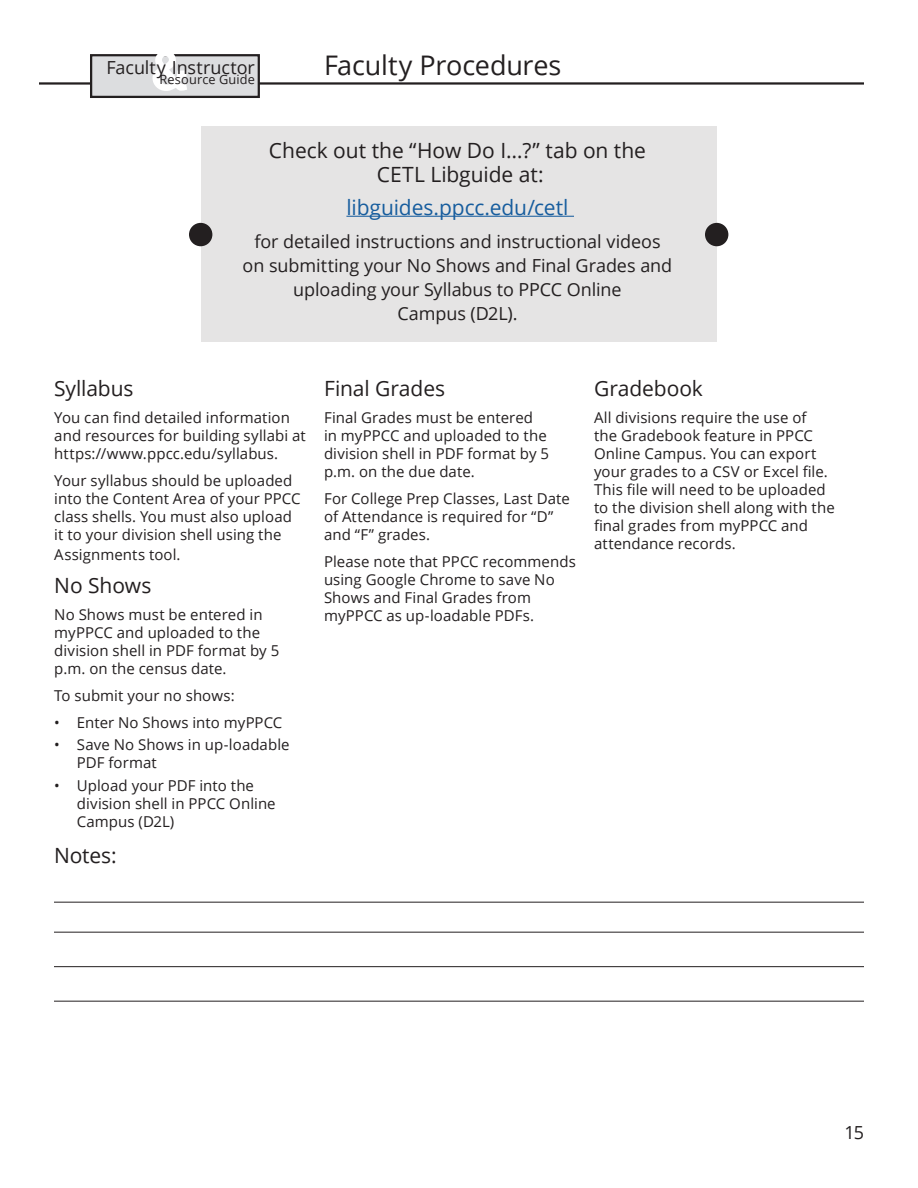
<style>
.page{position:relative;width:918px;height:1188px;background:#fff}
.page>*{position:absolute;margin:0;border:0;box-sizing:border-box;transform-origin:0 0}
._1c_Heads_18_pt{font:27px "Open Sans";letter-spacing:-.01em;color:#231f20}
._1b_Heads_14pt_copy{font:21px "Open Sans";letter-spacing:-.005em;color:#231f20}
._1b_Heads_14pt_copy-2{font:21px "Open Sans";letter-spacing:-.005em;color:#175d9e}
._1b_Heads_14pt_copy-3{font:18px/24px "Open Sans";letter-spacing:-.005em;color:#231f20;text-align:center}
._2_Body_text{font:15px/18px "Open Sans";letter-spacing:.005em;color:#231f20}
._2_Body_text__tabbed{font:15px/18px "Open Sans";letter-spacing:.005em;color:#231f20}
.t1{font:12.75px "Open Sans";letter-spacing:.01em;color:#231f20}
</style>
<div class="page">
<hr style="left:39px;top:82px;width:825px;height:3px;background:#231f20">
<div style="left:90px;top:54px;width:170px;height:44px;background:#dcdddf;border:2px solid #231f20"></div>
<svg style="left:153px;top:54px;width:34px;height:37px"></svg>
<div style="left:201px;top:126px;width:515px;height:216px;background:#e5e4e4"></div>
<div style="left:189px;top:223px;width:23px;height:23px;background:#231f20;border-radius:50%"></div>
<div style="left:705px;top:223px;width:23px;height:23px;background:#231f20;border-radius:50%"></div>
<hr style="left:346px;top:216px;width:228px;height:1px;background:#175d9e">
<hr style="left:54px;top:902px;width:810px;height:1px;background:#231f20">
<hr style="left:54px;top:932px;width:810px;height:1px;background:#231f20">
<hr style="left:54px;top:966px;width:810px;height:1px;background:#231f20">
<hr style="left:54px;top:1001px;width:810px;height:1px;background:#231f20">
<p class="_1b_Heads_14pt_copy-3" style="left:107px;top:55px;width:150px">Faculty Instructor</p>
<p class="t1" style="left:160px;top:71px;width:97px">Resource Guide</p>
<p class="_1c_Heads_18_pt" style="left:324px;top:46px;width:239px">Faculty Procedures</p>
<p class="_1b_Heads_14pt_copy" style="left:269px;top:136px;width:379px">Check out the “How Do I…?” tab on the</p>
<p class="_1b_Heads_14pt_copy" style="left:377px;top:160px;width:168px">CETL Libguide at:</p>
<p class="_1b_Heads_14pt_copy-2" style="left:346px;top:193px;width:224px">libguides.ppcc.edu/cetl</p>
<p class="_1b_Heads_14pt_copy-3" style="left:243px;top:229px;width:431px">for detailed instructions and instructional videos on submitting your No Shows and Final Grades and uploading your Syllabus to PPCC Online</p>
<p class="_1b_Heads_14pt_copy-3" style="left:397px;top:301px;width:122px">Campus (D2L).</p>
<p class="_1b_Heads_14pt_copy" style="left:54px;top:374px;width:81px">Syllabus</p>
<p class="_2_Body_text" style="left:54px;top:408px;width:253px">You can find detailed information and resources for building syllabi at https://www.ppcc.edu/syllabus.</p>
<p class="_2_Body_text" style="left:54px;top:471px;width:248px">Your syllabus should be uploaded into the Content Area of your PPCC class shells. You must also upload it to your division shell using the</p>
<p class="_2_Body_text" style="left:54px;top:545px;width:128px">Assignments tool.</p>
<p class="_1b_Heads_14pt_copy" style="left:54px;top:571px;width:99px">No Shows</p>
<p class="_2_Body_text" style="left:54px;top:605px;width:227px">No Shows must be entered in myPPCC and uploaded to the division shell in PDF format by 5 p.m. on the census date.</p>
<p class="_2_Body_text" style="left:54px;top:686px;width:182px">To submit your no shows:</p>
<p class="_2_Body_text__tabbed" style="left:54px;top:713px;width:230px">• Enter No Shows into myPPCC</p>
<p class="_2_Body_text__tabbed" style="left:77px;top:735px;width:214px;text-indent:-22px">• Save No Shows in up-loadable<br>PDF format</p>
<p class="_2_Body_text__tabbed" style="left:77px;top:776px;width:200px;text-indent:-22px">• Upload your PDF into the division shell in PPCC Online<br>Campus (D2L)</p>
<p class="_1b_Heads_14pt_copy" style="left:54px;top:841px;width:64px">Notes:</p>
<p class="_1b_Heads_14pt_copy" style="left:324px;top:374px;width:123px">Final Grades</p>
<p class="_2_Body_text" style="left:324px;top:408px;width:227px">Final Grades must be entered in myPPCC and uploaded to the division shell in PDF format by 5 p.m. on the due date.</p>
<p class="_2_Body_text" style="left:324px;top:489px;width:247px">For College Prep Classes, Last Date of Attendance is required for “D” and “F” grades.</p>
<p class="_2_Body_text" style="left:324px;top:552px;width:253px">Please note that PPCC recommends using Google Chrome to save No<br>Shows and Final Grades from myPPCC as up-loadable PDFs.</p>
<p class="_1b_Heads_14pt_copy" style="left:594px;top:374px;width:111px">Gradebook</p>
<p class="_2_Body_text" style="left:594px;top:408px;width:242px">All divisions require the use of<br>the Gradebook feature in PPCC<br>Online Campus. You can export your grades to a CSV or Excel file.<br>This file will need to be uploaded to the division shell along with the final grades from myPPCC and attendance records.</p>
<p class="_1b_Heads_14pt_copy-3" style="left:845px;top:1120px;width:21px">15</p>
</div>
